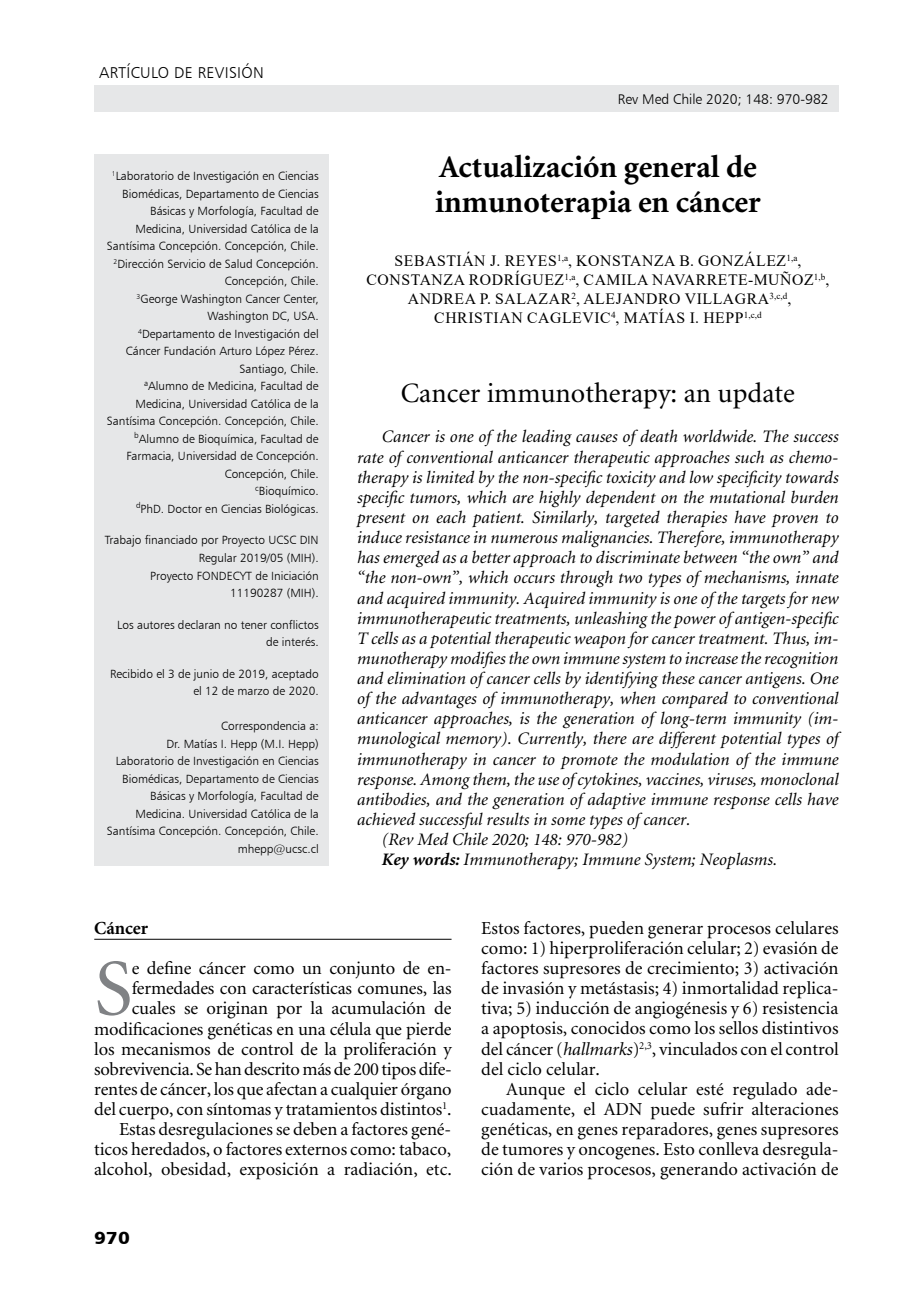
<style>
.page{position:relative;width:918px;height:1315px;background:#fff}
.page>*{position:absolute;margin:0;border:0;box-sizing:border-box;transform-origin:0 0}
.t1{font:80.33px "Minion";color:#808285}
.t2{font:700 31.5px/35px "Minion";color:#000}
.t3{font:28px "Minion";color:#000}
.t4{font:18.38px/20.1px "Minion";letter-spacing:-.01em;color:#000;text-align:justify}
.t5{font:700 18.38px "Minion";color:#000}
.t6{font:italic 17.5px "Minion";color:#000}
.t7{font:17.5px "Humanist 777 BT Black B";color:#000;scale:1.1 1}
.t8{font:15.75px/18.9px "Times New Roman";letter-spacing:.035em;color:#000;text-align:center}
.t9{font:15.75px "Humanist 777 BT Light B";letter-spacing:.02em;color:#000}
.t10{font:14px "Humanist 777 BT Light B";color:#000}
.t11{font:11.9px/17.5px "Humanist 777 BT Light B";color:#000;text-align:right}
.s1{font-weight:700}
.s2{font-style:italic}
</style>
<div class="page">
<div style="left:94px;top:85px;width:744px;height:26px;background:#e6e7e8"></div>
<div style="left:94px;top:154px;width:235px;height:711px;background:#e6e7e8"></div>
<hr style="left:94px;top:939px;width:357px;height:1px;background:#000">
<p class="t9" style="left:99px;top:63px;width:166px">ARTÍCU LO DE REVISIÓN</p>
<p class="t11" style="left:107px;top:167px;width:213px"><sup>1</sup>Laboratorio de Investigación en Ciencias Biomédicas, Departamento de Ciencias Básicas y Morfología, Facultad de Medicina, U niversidad Católica de la Santísima Concepción. Concepción, Chile.<br><sup>2</sup>Dirección Servicio de Salud Concepción.<br>Concepción, Chile.<br><sup>3</sup>George Washington Cancer Center, Washington DC, U SA.<br><sup>4</sup>Departamento de Investigación del Cáncer Fundación Arturo López Pérez.<br>Santiago, Chile.<br><sup>a</sup>Alumno de Medicina, Facultad de Medicina, U niversidad Católica de la Santísima Concepción. Concepción, Chile. <sup>b</sup>Alumno de Bioquímica, Facultad de Farmacia, U niversidad de Concepción.<br>Concepción, Chile.<br><sup>c</sup>Bioquímico.<br><sup>d</sup>PhD. Doctor en Ciencias Biológicas.</p>
<p class="t11" style="left:105px;top:531px;width:215px">Trabajo financiado por Proyecto U CSC DIN<br>Regular 2019/05 (MIH).<br>Proyecto FONDECYT de Iniciación<br>11190287 (MIH).</p>
<p class="t11" style="left:117px;top:615px;width:203px">Los autores declaran no tener conflictos de interés.</p>
<p class="t11" style="left:110px;top:664px;width:210px">Recibido el 3 de junio de 2019, aceptado el 12 de marzo de 2020.</p>
<p class="t11" style="left:107px;top:717px;width:213px">Correspondencia a:<br>Dr. Matías I. Hepp (M.I. Hepp)<br>Laboratorio de Investigación en Ciencias<br>Biomédicas, Departamento de Ciencias<br>Básicas y Morfología, Facultad de<br>Medicina. U niversidad Católica de la<br>Santísima Concepción. Concepción, Chile. mhepp@ucsc.cl</p>
<p class="t10" style="left:618px;top:90px;width:212px">Rev Med Chile 2020; 148: 970-982</p>
<h2 class="t2" style="left:435px;top:151px;width:327px">Actualización general de inmunoterapia en cáncer</h2>
<p class="t8" style="left:366px;top:251px;width:464px">SEBAS TIÁN J. REYES <sup>1,A</sup>, KONS TANZA B. GONZÁLEZ<sup>1,A</sup>,<br>CONS TANZA RODRÍGUEZ<sup>1,A</sup>, CAMILA NAVARRETE-MUÑOZ<sup>1,B</sup>, ANDREA P. SALAZAR<sup>2</sup>, ALEJANDRO VILLAGRA<sup>3,C,D</sup>,<br>CHRIS TIAN CAGLEVIC<sup>4</sup>, MATÍAS I. HEPP <sup>1,C,D</sup></p>
<h3 class="t3" style="left:401px;top:379px;width:396px">Cancer immunotherapy: an update</h3>
<p class="t6" style="left:382px;top:428px;width:458px">Cancer is one of the leading causes of death worldwide. The success</p>
<p class="t6" style="left:357px;top:448px;width:483px">rate of conventional anticancer therapeutic approaches such as chemo-</p>
<p class="t6" style="left:357px;top:468px;width:483px">therapy is limited by the non-specific toxicity and low specificity towards</p>
<p class="t6" style="left:357px;top:488px;width:483px">specific tumors, which are highly dependent on the mutational burden</p>
<p class="t6" style="left:357px;top:509px;width:483px">present on each patient. Similarly, targeted therapies have proven to</p>
<p class="t6" style="left:357px;top:529px;width:483px">induce resistance in numerous malignancies. Therefore, immunotherapy</p>
<p class="t6" style="left:357px;top:549px;width:483px">has emerged as a better approach to discriminate between “the own” and</p>
<p class="t6" style="left:357px;top:569px;width:483px">“the non-own”, which occurs through two types of mechanisms, innate</p>
<p class="t6" style="left:357px;top:589px;width:483px">and acquired immunity. Acquired immunity is one of the targets for new</p>
<p class="t6" style="left:357px;top:609px;width:483px">immunotherapeutic treatments, unleashing the power of antigen-specific</p>
<p class="t6" style="left:357px;top:629px;width:483px">T cells as a potential therapeutic weapon for cancer treatment. Thus, im-</p>
<p class="t6" style="left:357px;top:649px;width:482px">munotherapy modifies the own immune system to increase the recognition</p>
<p class="t6" style="left:357px;top:670px;width:483px">and elimination of cancer cells by identifying these cancer antigens. One</p>
<p class="t6" style="left:357px;top:690px;width:483px">of the advantages of immunotherapy, when compared to conventional</p>
<p class="t6" style="left:357px;top:710px;width:483px">anticancer approaches, is the generation of long-term immunity (im-</p>
<p class="t6" style="left:357px;top:730px;width:483px">munological memory). Currently, there are different potential types of</p>
<p class="t6" style="left:357px;top:750px;width:483px">immunotherapy in cancer to promote the modulation of the immune</p>
<p class="t6" style="left:357px;top:770px;width:483px">response. Among them, the use of cytokines, vaccines, viruses, monoclonal</p>
<p class="t6" style="left:357px;top:790px;width:483px">antibodies, and the generation of adaptive immune response cells have</p>
<p class="t6" style="left:357px;top:810px;width:335px">achieved successful results in some types of cancer.</p>
<p class="t6" style="left:382px;top:831px;width:248px">(Rev Med Chile 2020; 148: 970-982)</p>
<p class="t6" style="left:382px;top:851px;width:397px"><span class="s1">Key words:</span> Immunotherapy; Immune System; Neoplasms.</p>
<p class="t5" style="left:94px;top:918px;width:55px">Cáncer</p>
<h1 class="t1" style="left:94px;top:949px;width:40px">S</h1>
<p class="t4" style="left:94px;top:959px;width:359px;text-align:right">e define cáncer como un conjunto de en&shy;fermedades con características comunes, las cuales se originan por la acumulación de modificaciones genéticas en una célula que pierde los mecanismos de control de la proliferación y sobrevivencia. Se han descrito más de 200 tipos dife&shy;rentes de cáncer, los que afectan a cualquier órgano del cuerpo, con síntomas y tratamientos distintos<sup>1</sup>.<br>Estas desregulaciones se deben a factores gené&shy;ticos heredados, o factores externos como: tabaco, alcohol, obesidad, exposición a radiación, etc.</p>
<p class="t7" style="left:94px;top:1226px;width:34px">970</p>
<p class="t4" style="left:481px;top:918px;width:359px">Estos factores, pueden generar procesos celulares como: 1) hiperproliferación celular; 2) evasión de factores supresores de crecimiento; 3) activación de invasión y metástasis; 4) inmortalidad replica&shy;tiva; 5) inducción de angiogénesis y 6) resistencia a apoptosis, conocidos como los sellos distintivos del cáncer (<span class="s2">hallmarks</span>)<sup>2,3</sup>, vinculados con el control del ciclo celular.</p>
<p class="t4" style="left:481px;top:1079px;width:359px;text-indent:25px">Aunque el ciclo celular esté regulado ade&shy;cuadamente, el ADN puede sufrir alteraciones genéticas, en genes reparadores, genes supresores de tumores y oncogenes. Esto conlleva desregula&shy;ción de varios procesos, generando activación de</p>
</div>
